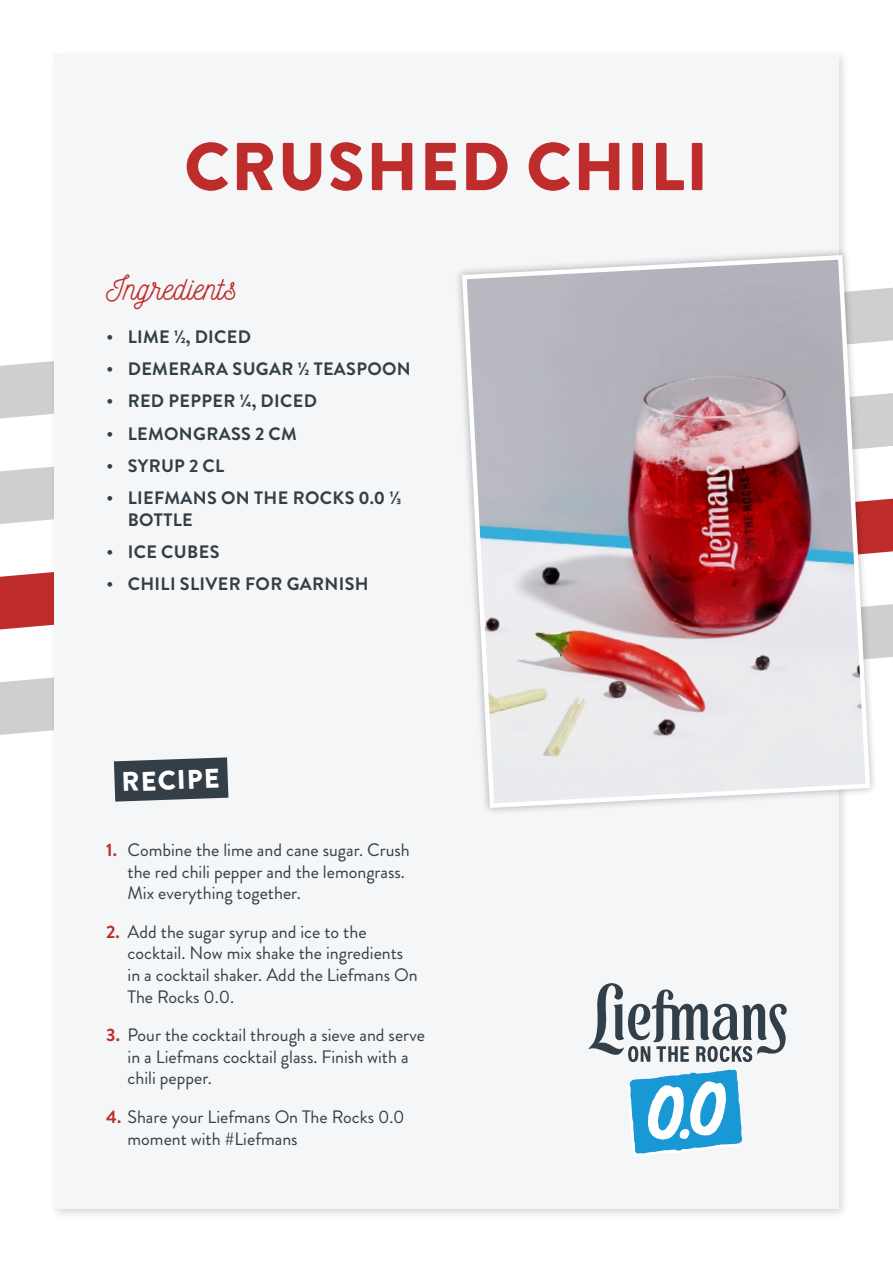
<style>
.page{position:relative;width:893px;height:1263px;background:#fff}
.page>*{position:absolute;margin:0;border:0;box-sizing:border-box;transform-origin:0 0}
.t1{font:900 67.5px "Brandon Grotesque";letter-spacing:.02em;color:#be2d2b}
.t2{font:33px "Nickainley";color:#be2d2b}
.t3{font:900 27px "Brandon Grotesque";color:#fff}
.t4{font:18px/21.6px "Brandon Grotesque";color:#333e46}
.t5{font:700 18px/21.6px "Brandon Grotesque";letter-spacing:.02em;color:#333e46}
.s1{font-weight:700;color:#be2d2b}
</style>
<div class="page">
<svg style="left:0;top:678px;width:49px;height:57px;background:#d2d2d2"></svg>
<svg style="left:0;top:572px;width:893px;height:86px"></svg>
<svg style="left:0;top:467px;width:893px;height:86px;fill:#cfcfcf"></svg>
<svg style="left:0;top:287px;width:893px;height:160px"></svg>
<div style="left:49px;top:49px;width:801px;height:1171px;background:#000;opacity:.15"></div>
<div style="left:54px;top:54px;width:785px;height:1155px;background:#f4f6f7"></div>
<div style="left:454px;top:247px;width:424px;height:569px;background:#000;opacity:.3"></div>
<svg style="left:460px;top:253px;width:413px;height:557px"></svg>
<svg style="left:588px;top:983px;width:199px;height:173px"></svg>
<svg style="left:113px;top:757px;width:116px;height:45px;background:#4b555c"></svg>
<h1 class="t1" style="left:184px;top:119px;width:525px">CRUSHED CHILI</h1>
<h2 class="t2" style="left:106px;top:267px;width:132px">Ingredients</h2>
<p class="t5" style="left:106px;top:326px;width:146px">• LIME ½, DICED</p>
<p class="t5" style="left:106px;top:358px;width:306px">• DEMERARA SUGAR ½ TEASPOON</p>
<p class="t5" style="left:106px;top:391px;width:212px">• RED PEPPER ¼, DICED</p>
<p class="t5" style="left:106px;top:423px;width:192px">• LEMONGRASS 2 CM</p>
<p class="t5" style="left:106px;top:455px;width:119px">• SYRUP 2 CL</p>
<p class="t5" style="left:128px;top:487px;width:275px;text-indent:-21px">• LIEFMANS ON THE ROCKS 0.0 ⅓<br>BOTTLE</p>
<p class="t5" style="left:106px;top:541px;width:114px">• ICE CUBES</p>
<p class="t5" style="left:106px;top:573px;width:264px">• CHILI SLIVER FOR GARNISH</p>
<h3 class="t3" style="left:121px;top:763px;width:100px;rotate:-2deg">RECIPE</h3>
<p class="t4" style="left:128px;top:839px;width:284px;text-indent:-21px"><span class="s1">1.</span> Combine the lime and cane sugar. Crush the red chili pepper and the lemongrass.<br>Mix everything together.</p>
<p class="t4" style="left:128px;top:921px;width:292px;text-indent:-21px"><span class="s1">2.</span> Add the sugar syrup and ice to the cocktail. Now mix shake the ingredients in a cocktail shaker. Add the Liefmans On<br>The Rocks 0.0.</p>
<p class="t4" style="left:128px;top:1024px;width:299px;text-indent:-21px"><span class="s1">3.</span> Pour the cocktail through a sieve and serve in a Liefmans cocktail glass. Finish with a chili pepper.</p>
<p class="t4" style="left:128px;top:1106px;width:279px;text-indent:-21px"><span class="s1">4.</span> Share your Liefmans On The Rocks 0.0 moment with #Liefmans</p>
</div>
